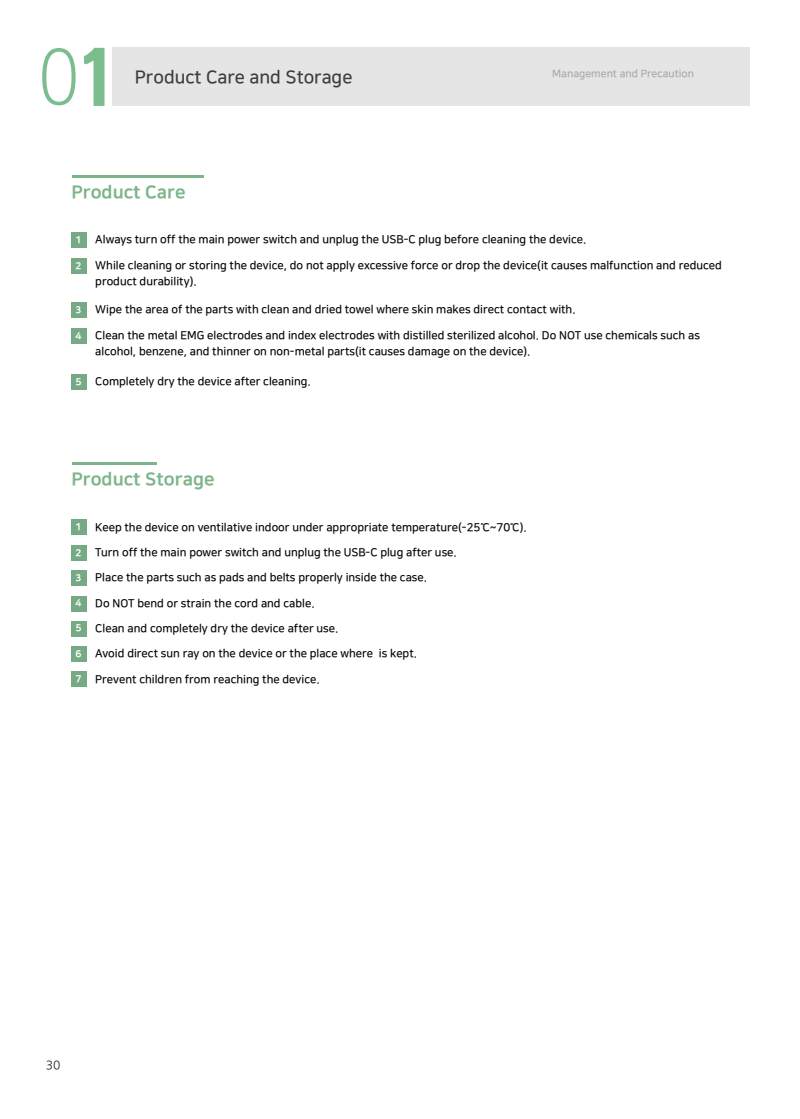
<style>
.page{position:relative;width:800px;height:1119px;background:#fff}
.page>*{position:absolute;margin:0;border:0;box-sizing:border-box;transform-origin:0 0}
.t1{font:18px "Nanum Square EB";color:#7cb58a}
.t2{font:18px "Nanum Square B";color:#3e3e3f}
.t3{font:12px "Nanum Gothic";color:#231f20}
.t4{font:11.25px/16.5px "Nanum Square B";color:#030303}
.t5{font:10.5px "Nanum Square B";color:#a8a9ad}
.t6{font:9.75px "Nanum Square EB";color:#fff}
</style>
<div class="page">
<div style="left:112px;top:48px;width:637px;height:58px;background:#e5e5e5"></div>
<svg style="left:84px;top:48px;width:20px;height:58px"></svg>
<svg style="left:42px;top:48px;width:34px;height:57px"></svg>
<hr style="left:72px;top:175px;width:131px;height:2px;background:#7cb58a">
<hr style="left:72px;top:462px;width:85px;height:2px;background:#7cb58a">
<div style="left:71px;top:232px;width:16px;height:16px;background:#76aa85"></div>
<div style="left:71px;top:519px;width:16px;height:16px;background:#76aa85"></div>
<div style="left:71px;top:545px;width:16px;height:16px;background:#76aa85"></div>
<div style="left:71px;top:570px;width:16px;height:16px;background:#76aa85"></div>
<div style="left:71px;top:595px;width:16px;height:16px;background:#76aa85"></div>
<div style="left:71px;top:621px;width:16px;height:15px;background:#76aa85"></div>
<div style="left:71px;top:646px;width:16px;height:15px;background:#76aa85"></div>
<div style="left:71px;top:671px;width:16px;height:16px;background:#76aa85"></div>
<div style="left:71px;top:374px;width:16px;height:16px;background:#76aa85"></div>
<div style="left:71px;top:328px;width:16px;height:15px;background:#76aa85"></div>
<div style="left:71px;top:302px;width:16px;height:16px;background:#76aa85"></div>
<div style="left:71px;top:258px;width:16px;height:16px;background:#76aa85"></div>
<h1 class="t2" style="left:135px;top:67px;width:219px">Product Care and Storage</h1>
<p class="t5" style="left:552px;top:68px;width:143px">Management and Precaution</p>
<h1 class="t1" style="left:71px;top:182px;width:116px">Product Care</h1>
<p class="t6" style="left:75px;top:234px;width:8px">1</p>
<p class="t4" style="left:95px;top:232px;width:492px">Always turn off the main power switch and unplug the USB-C plug before cleaning the device.</p>
<p class="t6" style="left:75px;top:260px;width:8px">2</p>
<p class="t4" style="left:95px;top:257px;width:628px">While cleaning or storing the device, do not apply excessive force or drop the device(it causes malfunction and reduced product durability).</p>
<p class="t6" style="left:75px;top:304px;width:8px">3</p>
<p class="t4" style="left:95px;top:302px;width:481px">Wipe the area of the parts with clean and dried towel where skin makes direct contact with.</p>
<p class="t6" style="left:75px;top:330px;width:8px">4</p>
<p class="t4" style="left:95px;top:327px;width:606px">Clean the metal EMG electrodes and index electrodes with distilled sterilized alcohol. Do NOT use chemicals such as alcohol, benzene, and thinner on non-metal parts(it causes damage on the device).</p>
<p class="t6" style="left:75px;top:376px;width:8px">5</p>
<p class="t4" style="left:95px;top:373px;width:217px">Completely dry the device after cleaning.</p>
<h1 class="t1" style="left:71px;top:469px;width:145px">Product Storage</h1>
<p class="t6" style="left:75px;top:521px;width:8px">1</p>
<p class="t6" style="left:75px;top:547px;width:8px">2</p>
<p class="t6" style="left:75px;top:572px;width:8px">3</p>
<p class="t6" style="left:75px;top:598px;width:8px">4</p>
<p class="t6" style="left:75px;top:623px;width:8px">5</p>
<p class="t6" style="left:75px;top:648px;width:8px">6</p>
<p class="t6" style="left:75px;top:673px;width:8px">7</p>
<p class="t4" style="left:95px;top:519px;width:433px">Keep the device on ventilative indoor under appropriate temperature(-25℃~70℃).</p>
<p class="t4" style="left:95px;top:544px;width:363px">Turn off the main power switch and unplug the USB-C plug after use.</p>
<p class="t4" style="left:95px;top:569px;width:333px">Place the parts such as pads and belts properly inside the case.</p>
<p class="t4" style="left:95px;top:595px;width:221px">Do NOT bend or strain the cord and cable.</p>
<p class="t4" style="left:95px;top:620px;width:244px">Clean and completely dry the device after use.</p>
<p class="t4" style="left:95px;top:645px;width:323px">Avoid direct sun ray on the device or the place where is kept.</p>
<p class="t4" style="left:95px;top:671px;width:226px">Prevent children from reaching the device.</p>
<p class="t3" style="left:46px;top:1059px;width:16px">30</p>
</div>
